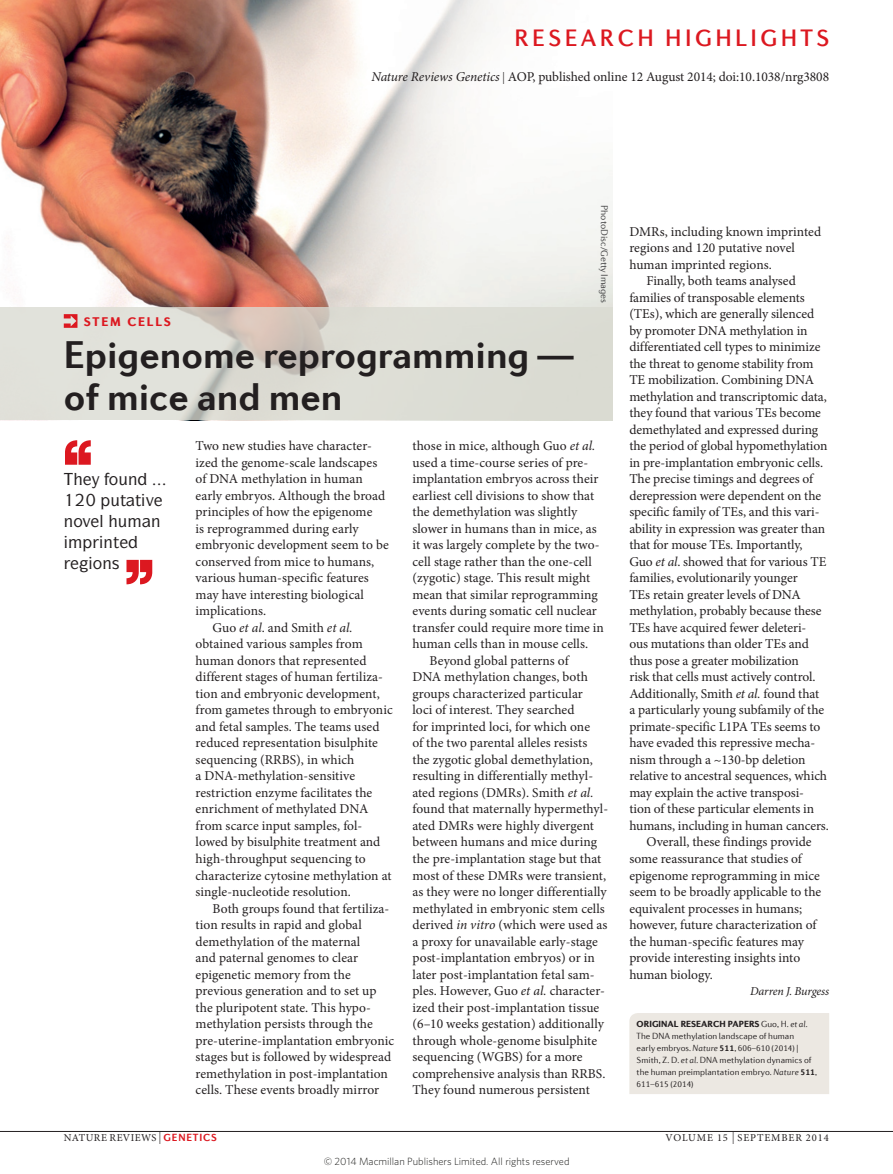
<style>
.page{position:relative;width:893px;height:1174px;background:#fff}
.page>*{position:absolute;margin:0;border:0;box-sizing:border-box;transform-origin:0 0}
.t1{font:700 39px/42px "Diverda Sans Com";color:#231f20}
.t2{font:500 24px "Diverda Sans Com";letter-spacing:.14em;color:#dc1820}
.pulloutquote{font:500 16.5px "ITC Symbol Std";color:#231f20}
.bodyindent{font:13.5px/16.5px "Minion Pro";color:#231f20}
.bodyfirst{font:13.5px/16.5px "Minion Pro";color:#231f20}
.ministrap{font:900 12.75px "Diverda Sans Com";letter-spacing:.14em;color:#dc1820}
.author{font:italic 12px "Minion Pro";letter-spacing:-.015em;color:#231f20}
.t3{font:300 10.5px "Whitney";color:#1d1d1b}
.t4{font:10.5px "Minion Pro Regular 2";letter-spacing:.04em;color:#231f20}
.t5{font:10.5px "Minion Pro Regular 2";letter-spacing:.07em;color:#231f20}
.creditstyle{font:300 9.75px "Diverda Sans Com";letter-spacing:-.005em;color:#3e3e3f}
.webbody{font:300 9px/12px "Diverda Sans Com";letter-spacing:.005em;color:#231f20}
.s1{font-style:italic}
.s2{font-size:12px}
.s3{font-weight:900}
.s4{font-weight:700}
.s5{font-family:"Diverda Sans Com Light 2";font-weight:400}
.s6{font-family:"Diverda Sans Com";font-weight:700;color:#dc1820}
</style>
<div class="page">
<img style="left:0;top:0;width:612px;height:307px">
<svg style="left:65px;top:440px;width:26px;height:25px"></svg>
<div style="left:0;top:307px;width:612px;height:113px;background:#dadbd2"></div>
<hr style="left:0;top:1131px;width:893px;height:1px;background:#231f20">
<svg style="left:64px;top:314px;width:13px;height:14px"></svg>
<div style="left:629px;top:1013px;width:200px;height:81px;background:#ece8e2"></div>
<svg style="left:126px;top:559px;width:26px;height:25px"></svg>
<h2 class="t2" style="left:514px;top:24px;width:316px">RESEARCH HIGHLIGHTS</h2>
<p class="bodyindent" style="left:372px;top:69px;width:459px"><span class="s1">Nature Reviews Genetics</span> <span class="s2">|</span> AOP, published online 12 August 2014; doi:10.1038/nrg3808</p>
<p class="ministrap" style="left:84px;top:314px;width:88px">STEM CELLS</p>
<p class="t1" style="left:64px;top:333px;width:512px">Epigenome reprogramming — of mice and men</p>
<p class="creditstyle" style="left:610px;top:205px;width:99px;rotate:90deg">PhotoDisc/Getty Images</p>
<p class="pulloutquote" style="left:109px;top:468px;width:30px">□◆■</p>
<p class="pulloutquote" style="left:110px;top:489px;width:45px">◆▼ ▼❖</p>
<p class="pulloutquote" style="left:64px;top:510px;width:65px">■□❖ ● ◆</p>
<p class="pulloutquote" style="left:151px;top:510px;width:11px">■</p>
<p class="pulloutquote" style="left:93px;top:552px;width:28px">□■▲</p>
<p class="bodyfirst" style="left:196px;top:438px;width:195px">Two new studies have character&shy;ized the genome-scale landscapes of DNA methylation in human early embryos. Although the broad principles of how the epigenome<br>is reprogrammed during early embryonic development seem to be conserved from mice to humans, various human-specific features may have interesting biological implications.</p>
<p class="bodyindent" style="left:196px;top:619px;width:199px;text-indent:17px">Guo <span class="s1">et al</span>. and Smith <span class="s1">et al. </span>obtained various samples from human donors that represented different stages of human fertiliza&shy;tion and embryonic development, from gametes through to embryonic and fetal samples. The teams used reduced representation bisulphite sequencing (RRBS), in which<br>a DNA-methylation-sensitive restriction enzyme facilitates the enrichment of methylated DNA from scarce input samples, fol&shy;lowed by bisulphite treatment and high-throughput sequencing to characterize cytosine methylation at single-nucleotide resolution.</p>
<p class="bodyindent" style="left:196px;top:900px;width:200px;text-indent:17px">Both groups found that fertiliza&shy;tion results in rapid and global demethylation of the maternal<br>and paternal genomes to clear epigenetic memory from the previous generation and to set up the pluripotent state. This hypo&shy;methylation persists through the pre-uterine-implantation embryonic stages but is followed by widespread remethylation in post-implantation cells. These events broadly mirror</p>
<p class="bodyindent" style="left:412px;top:438px;width:193px">those in mice, although Guo <span class="s1">et al. </span>used a time-course series of pre&shy;implantation embryos across their earliest cell divisions to show that the demethylation was slightly slower in humans than in mice, as it was largely complete by the two&shy;cell stage rather than the one-cell (zygotic) stage. This result might mean that similar reprogramming events during somatic cell nuclear transfer could require more time in human cells than in mouse cells.</p>
<p class="bodyindent" style="left:412px;top:652px;width:197px;text-indent:17px">Beyond global patterns of<br>DNA methylation changes, both groups characterized particular<br>loci of interest. They searched<br>for imprinted loci, for which one<br>of the two parental alleles resists<br>the zygotic global demethylation, resulting in differentially methyl&shy;ated regions (DMRs). Smith <span class="s1">et al. </span>found that maternally hypermethyl&shy;ated DMRs were highly divergent between humans and mice during the pre-implantation stage but that most of these DMRs were transient, as they were no longer differentially methylated in embryonic stem cells derived <span class="s1">in vitro</span> (which were used as a proxy for unavailable early-stage post-implantation embryos) or in later post-implantation fetal sam&shy;ples. However, Guo <span class="s1">et al.</span> character&shy;ized their post-implantation tissue (6–10 weeks gestation) additionally through whole-genome bisulphite sequencing (WGBS) for a more comprehensive analysis than RRBS.<br>They found numerous persistent</p>
<p class="bodyindent" style="left:629px;top:223px;width:193px">DMRs, including known imprinted regions and 120 putative novel human imprinted regions.</p>
<p class="bodyindent" style="left:629px;top:273px;width:201px;text-indent:17px">Finally, both teams analysed families of transposable elements (TEs), which are generally silenced by promoter DNA methylation in differentiated cell types to minimize the threat to genome stability from TE mobilization. Combining DNA methylation and transcriptomic data, they found that various TEs become demethylated and expressed during the period of global hypomethylation in pre-implantation embryonic cells.<br>The precise timings and degrees of derepression were dependent on the specific family of TEs, and this vari&shy;ability in expression was greater than that for mouse TEs. Importantly, Guo <span class="s1">et al</span>. showed that for various TE families, evolutionarily younger<br>TEs retain greater levels of DNA methylation, probably because these TEs have acquired fewer deleteri-<br>ous mutations than older TEs and thus pose a greater mobilization<br>risk that cells must actively control.<br>Additionally, Smith <span class="s1">et al.</span> found that<br>a particularly young subfamily of the primate-specific L1PA TEs seems to have evaded this repressive mecha&shy;nism through a ~130‑bp deletion relative to ancestral sequences, which may explain the active transposi&shy;tion of these particular elements in humans, including in human cancers.</p>
<p class="bodyindent" style="left:629px;top:834px;width:194px;text-indent:17px">Overall, these findings provide some reassurance that studies of epigenome reprogramming in mice seem to be broadly applicable to the equivalent processes in humans; however, future characterization of the human-specific features may provide interesting insights into human biology.</p>
<p class="author" style="left:750px;top:984px;width:81px">Darren J. Burgess</p>
<p class="webbody" style="left:637px;top:1017px;width:182px"><span class="s3">ORIGINAL RESEARCH PAPERS</span> Guo, H. <span class="s1">et al.<br></span>The DNA methylation landscape of human<br>early embryos. <span class="s1">Nature</span> <span class="s4">511</span>, 606–610 (2014) | <span class="s5">Smith, Z. D.</span> <span class="s1">et al.</span> DNA methylation dynamics of the human preimplantation embryo. <span class="s1">Nature</span> <span class="s4">511</span>, 611–615 (2014)</p>
<p class="t4" style="left:64px;top:1130px;width:154px">NATURE REVIEWS <span class="s2">|</span> <span class="s6">GENETICS</span></p>
<p class="t5" style="left:666px;top:1130px;width:165px">VOLUME 15 <span class="s2">|</span> SEPTEMBER 2014</p>
<p class="t3" style="left:324px;top:1154px;width:247px">© 2014 Macmillan Publishers Limited. All rights reserved</p>
</div>
